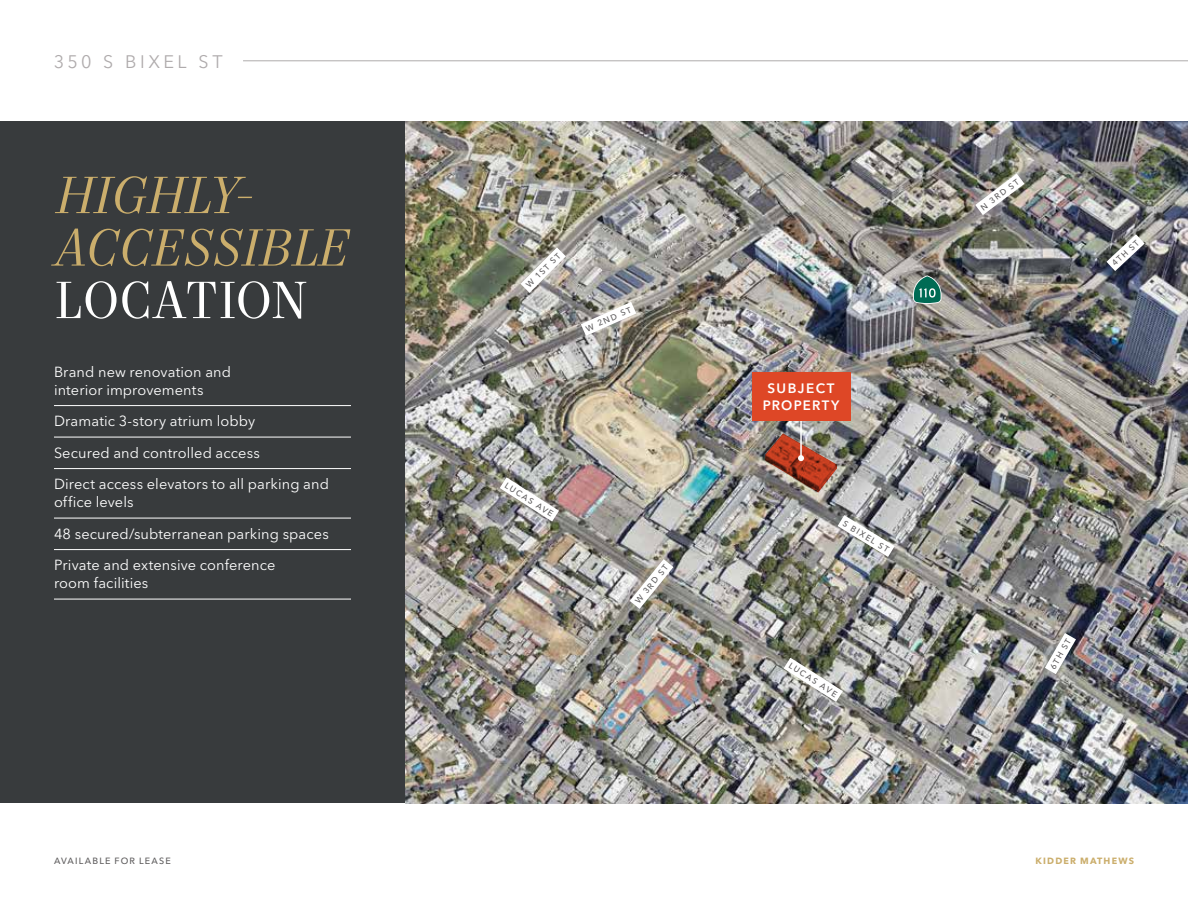
<style>
.page{position:relative;width:1188px;height:918px;background:#fff}
.page>*{position:absolute;margin:0;border:0;box-sizing:border-box;transform-origin:0 0}
.t1{font:italic 52.5px/52.5px "Mort Modern 08";letter-spacing:-.015em;color:#cbae6c}
.t2{font:52.5px "Mort Modern 08";letter-spacing:-.01em;color:#fff}
.t3{font:18px "Avenir Next LT Pro";letter-spacing:.195em;color:#afabac}
.t4{font:14.55px/31.5px "Avenir Next LT Pro";letter-spacing:.005em;color:#fff}
.t5{font:600 13.5px/16.5px "Avenir Next LT Pro";letter-spacing:.1em;color:#fff;text-align:center}
.t6{font:500 9px "Avenir Next LT Pro";letter-spacing:.13em;color:#5f5d5e}
.t7{font:700 9px "Avenir Next LT Pro";letter-spacing:.13em;color:#cbae6c}
.t8{font:500 8.25px "Avenir Next LT Pro";color:#5f5d5e}
</style>
<div class="page">
<div style="left:0;top:122px;width:405px;height:681px;background:#383b3d"></div>
<img style="left:405px;top:122px;width:783px;height:681px">
<hr style="left:54px;top:405px;width:297px;height:1px;background:#fff">
<hr style="left:54px;top:437px;width:297px;height:1px;background:#fff">
<hr style="left:54px;top:468px;width:297px;height:1px;background:#fff">
<hr style="left:54px;top:518px;width:297px;height:1px;background:#fff">
<hr style="left:54px;top:549px;width:297px;height:1px;background:#fff">
<hr style="left:54px;top:599px;width:297px;height:1px;background:#fff">
<svg style="left:838px;top:515px;width:57px;height:42px"></svg>
<svg style="left:784px;top:658px;width:59px;height:44px"></svg>
<svg style="left:500px;top:477px;width:59px;height:44px"></svg>
<svg style="left:630px;top:559px;width:43px;height:50px"></svg>
<svg style="left:975px;top:174px;width:49px;height:41px"></svg>
<svg style="left:1106px;top:234px;width:39px;height:37px"></svg>
<svg style="left:1045px;top:633px;width:31px;height:41px"></svg>
<svg style="left:581px;top:302px;width:55px;height:34px"></svg>
<svg style="left:521px;top:247px;width:45px;height:46px"></svg>
<svg style="left:913px;top:275px;width:28px;height:29px"></svg>
<hr style="left:800px;top:419px;width:2px;height:39px;background:#fff">
<img style="left:765px;top:433px;width:72px;height:59px">
<div style="left:752px;top:372px;width:98px;height:49px;background:#de4726"></div>
<hr style="left:243px;top:60px;width:945px;height:1px;background:#afabac">
<p class="t3" style="left:54px;top:51px;width:171px">350 S BIXEL ST</p>
<h1 class="t1" style="left:54px;top:172px;width:295px">HIGHLY-<br>ACCESSIBLE</h1>
<h1 class="t2" style="left:54px;top:269px;width:255px">LOCATION</h1>
<p class="t4" style="left:54px;top:362px;width:179px;line-height:18px">Brand new renovation and interior improvements</p>
<p class="t4" style="left:54px;top:405px;width:276px">Dramatic 3-story atrium lobby<br>Secured and controlled access<br>Direct access elevators to all parking and</p>
<p class="t4" style="left:54px;top:486px;width:276px">office levels<br>48 secured/subterranean parking spaces<br>Private and extensive conference</p>
<p class="t4" style="left:54px;top:567px;width:96px">room facilities</p>
<p class="t8" style="left:524px;top:283px;width:47px;rotate:-45deg">W 1ST ST</p>
<p class="t8" style="left:584px;top:324px;width:50px;rotate:-24deg">W 2ND ST</p>
<p class="t8" style="left:508px;top:481px;width:57px;rotate:32deg">LUCAS AVE</p>
<p class="t8" style="left:633px;top:599px;width:49px;rotate:-51deg">W 3RD ST</p>
<p class="t5" style="left:763px;top:380px;width:78px">SUBJECT<br>PROPERTY</p>
<p class="t8" style="left:846px;top:518px;width:54px;rotate:31deg">S BIXEL ST</p>
<p class="t8" style="left:792px;top:661px;width:57px;rotate:32deg">LUCAS AVE</p>
<p class="t8" style="left:979px;top:204px;width:47px;rotate:-37deg">N 3RD ST</p>
<p class="t8" style="left:1110px;top:261px;width:35px;rotate:-43deg">4TH ST</p>
<p class="t8" style="left:1048px;top:666px;width:35px;rotate:-60deg">6TH ST</p>
<p class="t6" style="left:54px;top:855px;width:118px">AVAILABLE FOR LEASE</p>
<p class="t7" style="left:1036px;top:855px;width:100px">KIDDER MATHEWS</p>
</div>
